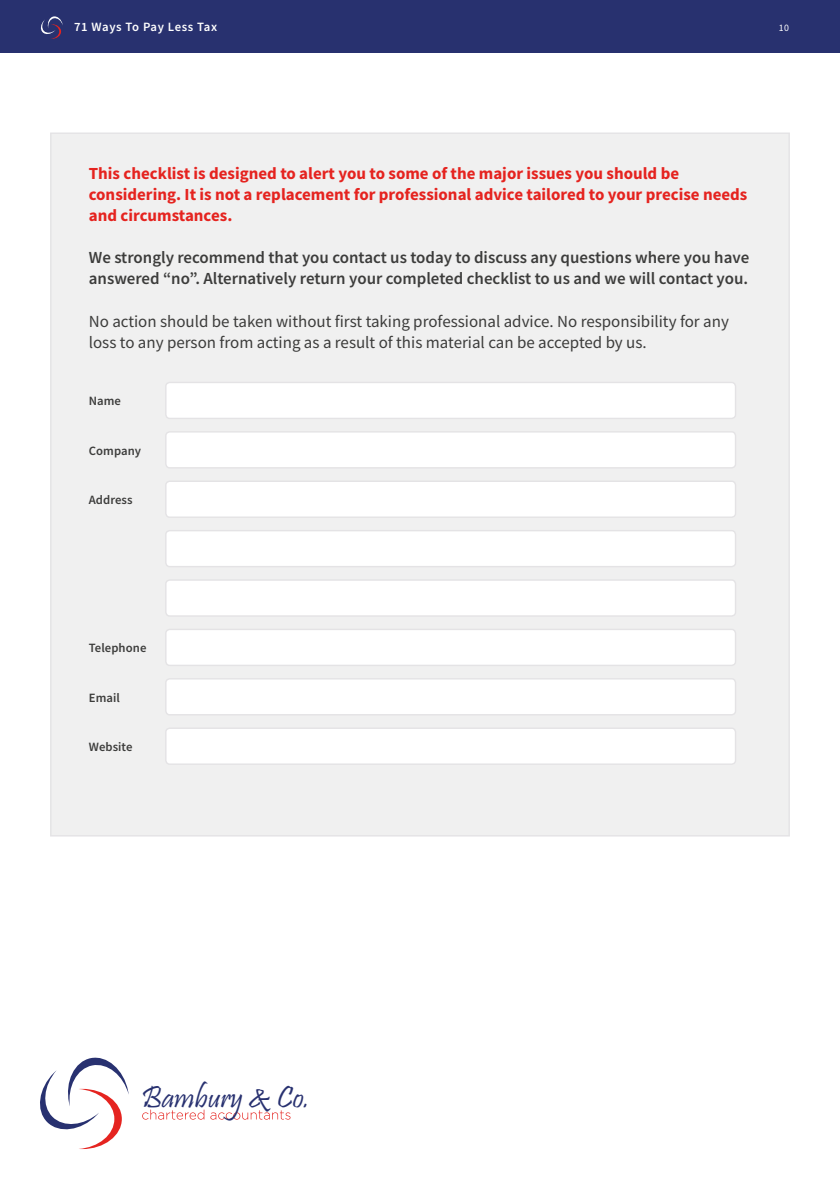
<style>
.page{position:relative;width:840px;height:1191px;background:#fff}
.page>*{position:absolute;margin:0;border:0;box-sizing:border-box;transform-origin:0 0}
.t1{font:31.6px "Pristina";color:#283170}
.t2{font:700 17px/21.2px "Source Sans Pro";color:#e5231f}
.t3{font:600 17px/21.2px "Source Sans Pro";color:#3c3c3b}
.t4{font:17px/21.2px "Source Sans Pro";color:#3c3c3b}
.t5{font:600 12.6px "Source Sans Pro";letter-spacing:.005em;color:#3c3c3b}
.t6{font:600 12.6px "Source Sans Pro";letter-spacing:.05em;color:#fff}
.t7{font:9.8px "Source Sans Pro";color:#fff}
</style>
<div class="page">
<div style="left:0;top:0;width:839px;height:53px;background:#28316f"></div>
<svg style="left:41px;top:16px;width:22px;height:23px"></svg>
<div style="left:50px;top:132px;width:739px;height:704px;background:#f0f0f0;border:1px solid #e4e3e5"></div>
<div style="left:166px;top:530px;width:569px;height:36px;background:#fff;border-radius:4px"></div>
<div style="left:165px;top:530px;width:570px;height:37px;border:1px solid #e4e3e5;border-radius:4px"></div>
<div style="left:166px;top:580px;width:569px;height:36px;background:#fff;border-radius:4px"></div>
<div style="left:165px;top:579px;width:570px;height:37px;border:1px solid #e4e3e5;border-radius:4px"></div>
<div style="left:166px;top:382px;width:569px;height:36px;background:#fff;border-radius:4px"></div>
<div style="left:165px;top:382px;width:570px;height:37px;border:1px solid #e4e3e5;border-radius:4px"></div>
<div style="left:166px;top:432px;width:569px;height:36px;background:#fff;border-radius:4px"></div>
<div style="left:165px;top:431px;width:570px;height:37px;border:1px solid #e4e3e5;border-radius:4px"></div>
<div style="left:166px;top:481px;width:569px;height:36px;background:#fff;border-radius:4px"></div>
<div style="left:165px;top:480px;width:570px;height:38px;border:1px solid #e4e3e5;border-radius:4px"></div>
<div style="left:166px;top:629px;width:569px;height:36px;background:#fff;border-radius:4px"></div>
<div style="left:165px;top:628px;width:570px;height:38px;border:1px solid #e4e3e5;border-radius:4px"></div>
<div style="left:166px;top:679px;width:569px;height:36px;background:#fff;border-radius:4px"></div>
<div style="left:165px;top:678px;width:570px;height:37px;border:1px solid #e4e3e5;border-radius:4px"></div>
<div style="left:166px;top:728px;width:569px;height:36px;background:#fff;border-radius:4px"></div>
<div style="left:165px;top:727px;width:570px;height:38px;border:1px solid #e4e3e5;border-radius:4px"></div>
<svg style="left:142px;top:1109px;width:62px;height:10px"></svg>
<svg style="left:210px;top:1110px;width:80px;height:9px"></svg>
<svg style="left:40px;top:1057px;width:89px;height:92px"></svg>
<p class="t6" style="left:74px;top:19px;width:144px">71 Ways To Pay Less Tax</p>
<p class="t7" style="left:778px;top:22px;width:12px">10</p>
<p class="t2" style="left:89px;top:162px;width:659px">This checklist is designed to alert you to some of the major issues you should be considering. It is not a replacement for professional advice tailored to your precise needs and circumstances.</p>
<p class="t3" style="left:89px;top:247px;width:661px">We strongly recommend that you contact us today to discuss any questions where you have answered “no”. Alternatively return your completed checklist to us and we will contact you.</p>
<p class="t4" style="left:89px;top:310px;width:641px">No action should be taken without first taking professional advice. No responsibility for any loss to any person from acting as a result of this material can be accepted by us.</p>
<p class="t5" style="left:89px;top:393px;width:34px">Name</p>
<p class="t5" style="left:89px;top:442px;width:54px">Company</p>
<p class="t5" style="left:89px;top:491px;width:45px">Address</p>
<p class="t5" style="left:89px;top:639px;width:59px">Telephone</p>
<p class="t5" style="left:89px;top:689px;width:33px">Email</p>
<p class="t5" style="left:89px;top:738px;width:45px">Website</p>
<h1 class="t1" style="left:141px;top:1079px;width:170px">Bambury &amp; Co.</h1>
</div>
